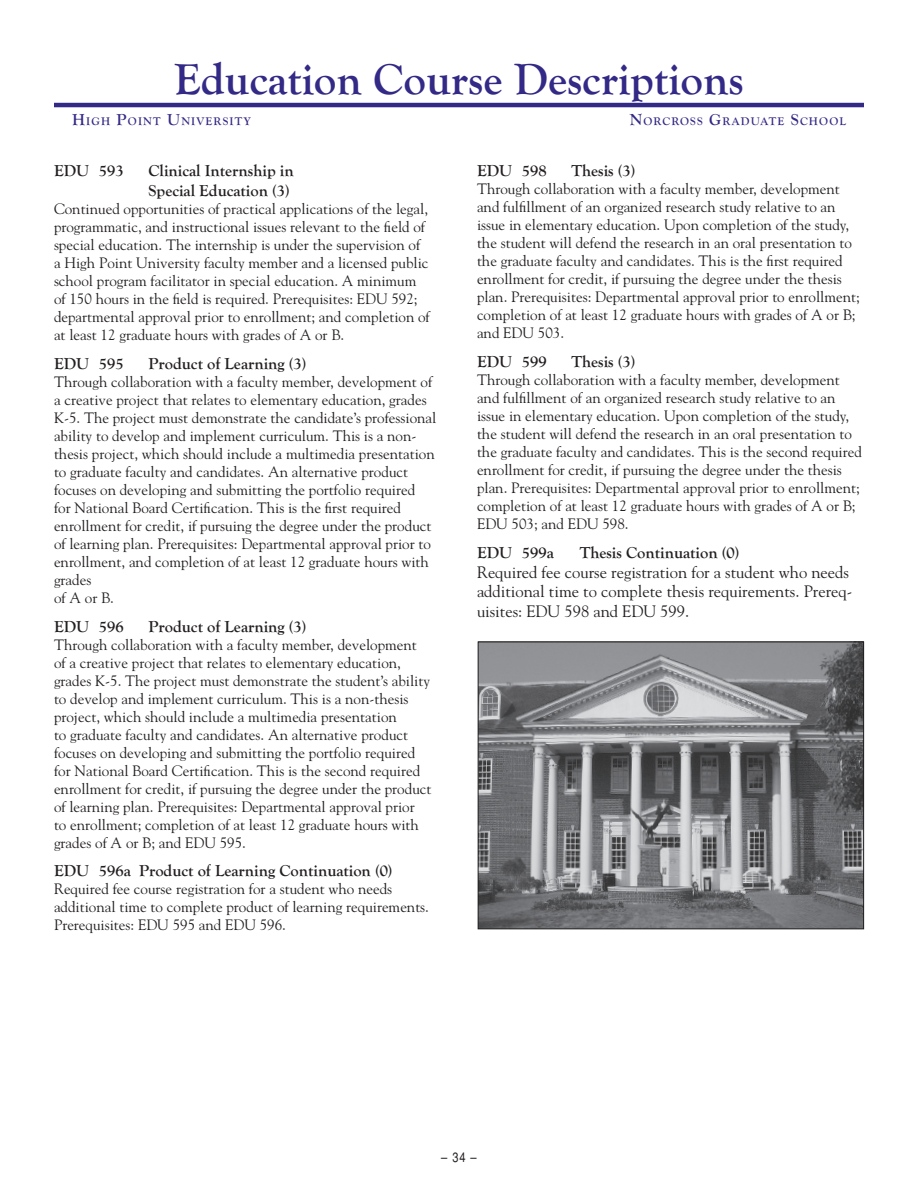
<style>
.page{position:relative;width:918px;height:1188px;background:#fff}
.page>*{position:absolute;margin:0;border:0;box-sizing:border-box;transform-origin:0 0}
.t1{font:700 45px "Goudy Old Style T";color:#332986}
.t2{font:700 16.5px/19.8px "Goudy Old Style T";color:#231f20}
.t3{font:16.5px/19.8px "Goudy";color:#231f20}
.t4{font:15px/18px "Goudy";color:#231f20}
.t5{font:condensed 13.5px "Helvetica";color:#231f20}
.t6{font:700 11.55px "Goudy Old Style T";letter-spacing:.1em;color:#332986}
.s1{font-size:16.5px}
</style>
<div class="page">
<hr style="left:54px;top:103px;width:810px;height:4px;background:#332986">
<img style="left:480px;top:644px;width:382px;height:283px">
<div style="left:478px;top:642px;width:386px;height:287px;border:1px solid #231f20"></div>
<h1 class="t1" style="left:174px;top:54px;width:571px">Education Course Descriptions</h1>
<p class="t6" style="left:72px;top:115px;width:180px"><span class="s1">H</span>igh <span class="s1">P</span>oint <span class="s1">U</span>niversity</p>
<p class="t6" style="left:630px;top:115px;width:218px"><span class="s1">N</span>orcross <span class="s1">G</span>raduate <span class="s1">S</span>chool</p>
<p class="t2" style="left:54px;top:161px;width:71px">EDU 593</p>
<p class="t2" style="left:148px;top:161px;width:147px">Clinical Internship in<br>Special Education (3)</p>
<p class="t4" style="left:54px;top:199px;width:377px">Continued opportunities of practical applications of the legal, programmatic, and instructional issues relevant to the field of special education. The internship is under the supervision of a High Point University faculty member and a licensed public school program facilitator in special education. A minimum of 150 hours in the field is required. Prerequisites: EDU 592; departmental approval prior to enrollment; and completion of at least 12 graduate hours with grades of A or B.</p>
<p class="t2" style="left:54px;top:354px;width:71px">EDU 595</p>
<p class="t2" style="left:148px;top:354px;width:159px">Product of Learning (3)</p>
<p class="t4" style="left:54px;top:372px;width:384px">Through collaboration with a faculty member, development of a creative project that relates to elementary education, grades K-5. The project must demonstrate the candidate’s professional ability to develop and implement curriculum. This is a non&shy;thesis project, which should include a multimedia presentation to graduate faculty and candidates. An alternative product focuses on developing and submitting the portfolio required<br>for National Board Certification. This is the first required enrollment for credit, if pursuing the degree under the product of learning plan. Prerequisites: Departmental approval prior to enrollment, and completion of at least 12 graduate hours with grades<br>of A or B.</p>
<p class="t2" style="left:54px;top:617px;width:71px">EDU 596</p>
<p class="t2" style="left:148px;top:617px;width:159px">Product of Learning (3)</p>
<p class="t4" style="left:54px;top:635px;width:379px">Through collaboration with a faculty member, development of a creative project that relates to elementary education, grades K-5. The project must demonstrate the student’s ability to develop and implement curriculum. This is a non-thesis project, which should include a multimedia presentation<br>to graduate faculty and candidates. An alternative product focuses on developing and submitting the portfolio required for National Board Certification. This is the second required enrollment for credit, if pursuing the degree under the product of learning plan. Prerequisites: Departmental approval prior<br>to enrollment; completion of at least 12 graduate hours with grades of A or B; and EDU 595.</p>
<p class="t2" style="left:54px;top:861px;width:340px">EDU 596a Product of Learning Continuation (0)</p>
<p class="t4" style="left:54px;top:880px;width:377px">Required fee course registration for a student who needs additional time to complete product of learning requirements.<br>Prerequisites: EDU 595 and EDU 596.</p>
<p class="t2" style="left:477px;top:161px;width:71px">EDU 598</p>
<p class="t2" style="left:571px;top:161px;width:65px">Thesis (3)</p>
<p class="t4" style="left:477px;top:180px;width:384px">Through collaboration with a faculty member, development and fulfillment of an organized research study relative to an issue in elementary education. Upon completion of the study, the student will defend the research in an oral presentation to the graduate faculty and candidates. This is the first required enrollment for credit, if pursuing the degree under the thesis plan. Prerequisites: Departmental approval prior to enrollment; completion of at least 12 graduate hours with grades of A or B; and EDU 503.</p>
<p class="t2" style="left:477px;top:352px;width:71px">EDU 599</p>
<p class="t2" style="left:571px;top:352px;width:65px">Thesis (3)</p>
<p class="t4" style="left:477px;top:370px;width:386px">Through collaboration with a faculty member, development and fulfillment of an organized research study relative to an issue in elementary education. Upon completion of the study, the student will defend the research in an oral presentation to the graduate faculty and candidates. This is the second required enrollment for credit, if pursuing the degree under the thesis plan. Prerequisites: Departmental approval prior to enrollment; completion of at least 12 graduate hours with grades of A or B; EDU 503; and EDU 598.</p>
<p class="t2" style="left:477px;top:543px;width:78px">EDU 599a</p>
<p class="t2" style="left:580px;top:543px;width:161px">Thesis Continuation (0)</p>
<p class="t3" style="left:477px;top:562px;width:377px">Required fee course registration for a student who needs additional time to complete thesis requirements. Prereq&shy;uisites: EDU 598 and EDU 599.</p>
<p class="t5" style="left:441px;top:1149px;width:37px">– 34 –</p>
</div>
